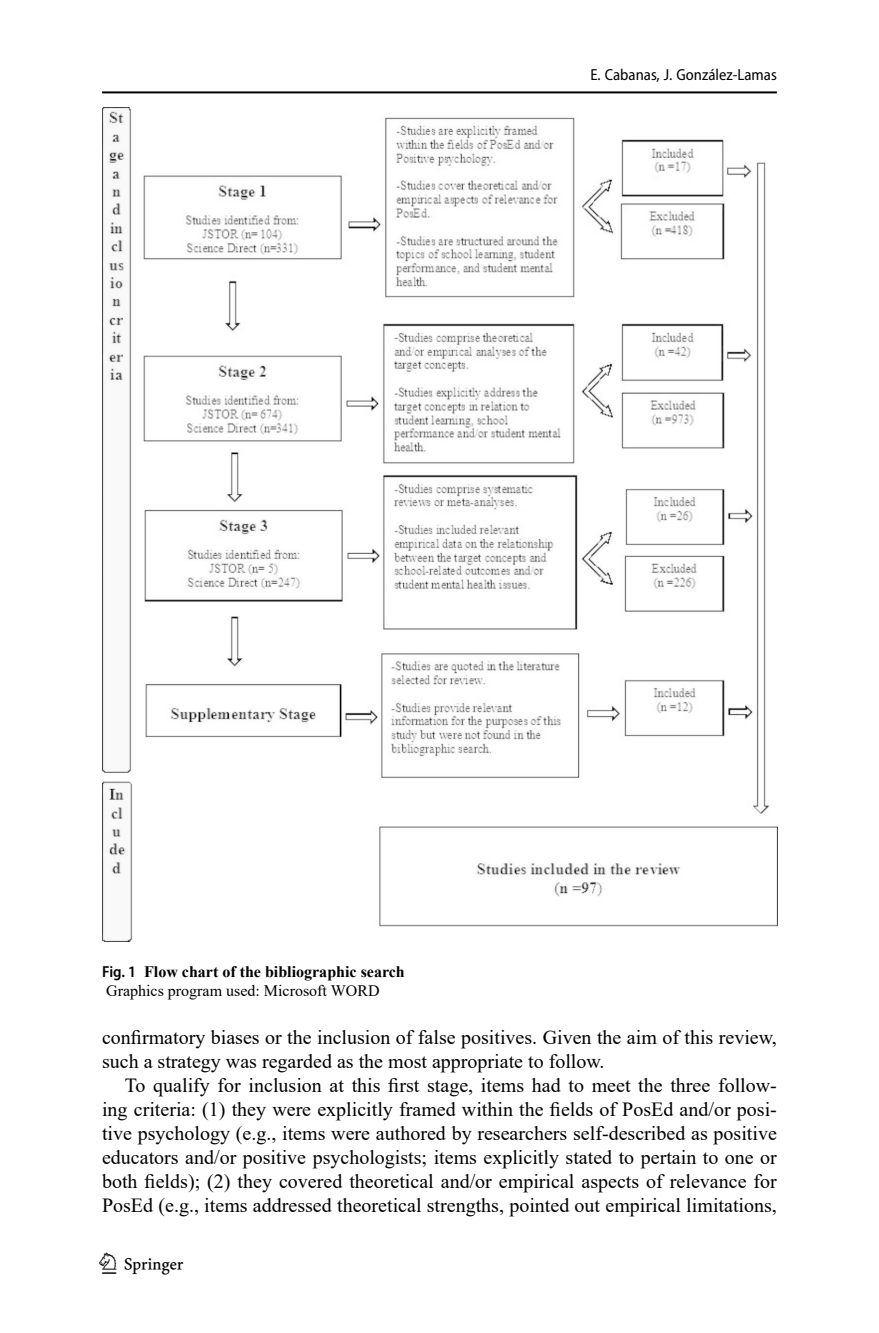
<style>
.page{position:relative;width:879px;height:1333px;background:#fff}
.page>*{position:absolute;margin:0;border:0;box-sizing:border-box;transform-origin:0 0}
.t1{font:30px "Springnew";color:#000}
.Body_Text_Indent{font:20px/24px "Times New Roman";color:#000}
.Figure_Caption{font:700 16px "Times New Roman";color:#000}
.Figure_Caption-2{font:16px "Times New Roman";color:#000}
.t2{font:semi-condensed 16px "Myriad Pro";color:#000}
.s1{font-family:"Myriad Pro";font-weight:600;font-stretch:semi-condensed}
</style>
<div class="page">
<hr style="left:102px;top:91px;width:675px;height:2px;background:#000">
<img style="left:102px;top:108px;width:675px;height:833px">
<p class="t2" style="left:590px;top:66px;width:188px">E. Cabanas, J. González-Lamas</p>
<p class="Figure_Caption" style="left:102px;top:960px;width:304px"><span class="s1">Fig. 1</span> Flow chart of the bibliographic search</p>
<p class="Figure_Caption-2" style="left:106px;top:979px;width:275px">Graphics program used: Microsoft WORD</p>
<p class="Body_Text_Indent" style="left:102px;top:1024px;width:676px">confirmatory biases or the inclusion of false positives. Given the aim of this review, such a strategy was regarded as the most appropriate to follow.</p>
<p class="Body_Text_Indent" style="left:102px;top:1072px;width:676px;text-align:justify;text-indent:23px">To qualify for inclusion at this first stage, items had to meet the three follow&shy;ing criteria: (1) they were explicitly framed within the fields of PosEd and/or posi&shy;tive psychology (e.g., items were authored by researchers self-described as positive educators and/or positive psychologists; items explicitly stated to pertain to one or both fields); (2) they covered theoretical and/or empirical aspects of relevance for PosEd (e.g., items addressed theoretical strengths, pointed out empirical limitations,</p>
<h1 class="t1" style="left:102px;top:1246px;width:83px">1 3</h1>
</div>
